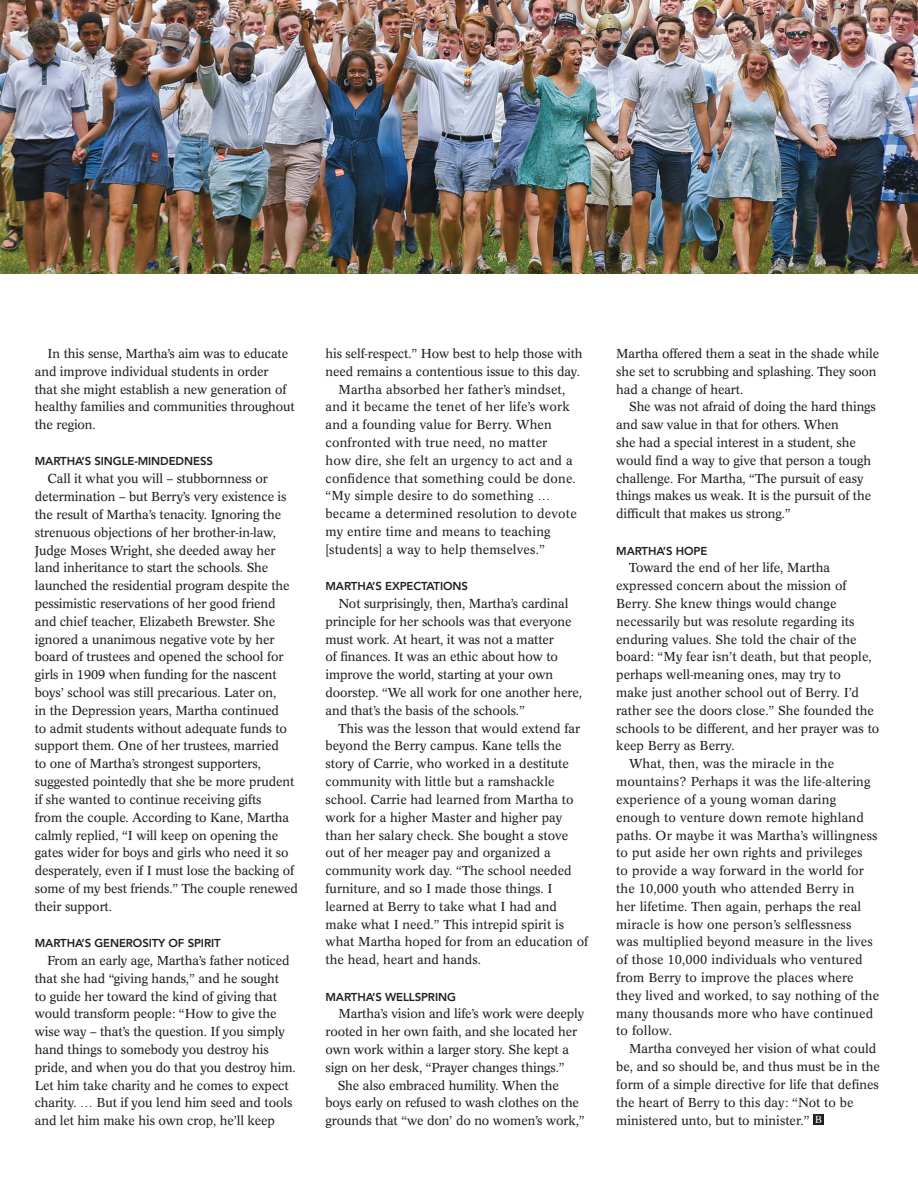
<style>
.page{position:relative;width:918px;height:1188px;background:#fff}
.page>*{position:absolute;margin:0;border:0;box-sizing:border-box;transform-origin:0 0}
.t1{font:12.9px/17.9px "Concorde BQ";letter-spacing:-.01em;color:#231f20}
.t2{font:12.9px/17.9px "Concorde BQ";letter-spacing:.01em;color:#231f20}
.t3{font:800 11.4px "Avenir LT Std";letter-spacing:-.01em;color:#231f20}
.t4{font:10.65px "Times";color:#fff}
</style>
<div class="page">
<img style="left:0;top:0;width:918px;height:273px">
<div style="left:813px;top:1114px;width:11px;height:11px;background:#231f20"></div>
<p class="t1" style="left:35px;top:345px;width:262px;text-indent:13px">In this sense, Martha’s aim was to educate and improve individual students in order<br>that she might establish a new generation of healthy families and communities throughout the region.</p>
<p class="t3" style="left:35px;top:455px;width:180px">MARTHA’S SINGLE-MINDEDNESS</p>
<p class="t1" style="left:35px;top:470px;width:265px;text-indent:13px">Call it what you will – stubbornness or determination – but Berry’s very existence is the result of Martha’s tenacity. Ignoring the strenuous objections of her brother-in-law, Judge Moses Wright, she deeded away her land inheritance to start the schools. She launched the residential program despite the pessimistic reservations of her good friend and chief teacher, Elizabeth Brewster. She ignored a unanimous negative vote by her board of trustees and opened the school for girls in 1909 when funding for the nascent boys’ school was still precarious. Later on,<br>in the Depression years, Martha continued<br>to admit students without adequate funds to support them. One of her trustees, married<br>to one of Martha’s strongest supporters, suggested pointedly that she be more prudent if she wanted to continue receiving gifts<br>from the couple. According to Kane, Martha calmly replied, “I will keep on opening the gates wider for boys and girls who need it so desperately, even if I must lose the backing of some of my best friends.” The couple renewed their support.</p>
<p class="t3" style="left:35px;top:936px;width:187px">MARTHA’S GENEROSITY OF SPIRIT</p>
<p class="t1" style="left:35px;top:952px;width:262px;text-indent:12px">From an early age, Martha’s father noticed that she had “giving hands,” and he sought<br>to guide her toward the kind of giving that would transform people: “How to give the wise way – that’s the question. If you simply hand things to somebody you destroy his pride, and when you do that you destroy him.<br>Let him take charity and he comes to expect charity. … But if you lend him seed and tools and let him make his own crop, he’ll keep</p>
<p class="t1" style="left:326px;top:345px;width:259px">his self-respect.” How best to help those with need remains a contentious issue to this day.</p>
<p class="t2" style="left:326px;top:380px;width:253px;text-indent:13px">Martha absorbed her father’s mindset, and it became the tenet of her life’s work and a founding value for Berry. When confronted with true need, no matter<br>how dire, she felt an urgency to act and a confidence that something could be done. “My simple desire to do something … became a determined resolution to devote my entire time and means to teaching [students] a way to help themselves.”</p>
<p class="t3" style="left:326px;top:579px;width:144px">MARTHA’S EXPECTATIONS</p>
<p class="t1" style="left:326px;top:595px;width:258px;text-indent:13px">Not surprisingly, then, Martha’s cardinal principle for her schools was that everyone must work. At heart, it was not a matter<br>of finances. It was an ethic about how to improve the world, starting at your own doorstep. “We all work for one another here, and that’s the basis of the schools.”</p>
<p class="t1" style="left:326px;top:719px;width:264px;text-indent:13px">This was the lesson that would extend far beyond the Berry campus. Kane tells the story of Carrie, who worked in a destitute community with little but a ramshackle school. Carrie had learned from Martha to work for a higher Master and higher pay than her salary check. She bought a stove out of her meager pay and organized a community work day. “The school needed furniture, and so I made those things. I learned at Berry to take what I had and make what I need.” This intrepid spirit is what Martha hoped for from an education of the head, heart and hands.</p>
<p class="t3" style="left:326px;top:990px;width:132px">MARTHA’S WELLSPRING</p>
<p class="t1" style="left:326px;top:1005px;width:260px;text-indent:13px">Martha’s vision and life’s work were deeply rooted in her own faith, and she located her own work within a larger story. She kept a sign on her desk, “Prayer changes things.”</p>
<p class="t1" style="left:326px;top:1076px;width:261px;text-indent:12px">She also embraced humility. When the boys early on refused to wash clothes on the grounds that “we don’ do no women’s work,”</p>
<p class="t1" style="left:616px;top:345px;width:264px">Martha offered them a seat in the shade while she set to scrubbing and splashing. They soon had a change of heart.</p>
<p class="t1" style="left:616px;top:398px;width:261px;text-indent:13px">She was not afraid of doing the hard things and saw value in that for others. When<br>she had a special interest in a student, she would find a way to give that person a tough challenge. For Martha, “The pursuit of easy things makes us weak. It is the pursuit of the difficult that makes us strong.”</p>
<p class="t3" style="left:616px;top:544px;width:93px">MARTHA’S HOPE</p>
<p class="t1" style="left:616px;top:559px;width:265px;text-indent:13px">Toward the end of her life, Martha expressed concern about the mission of Berry. She knew things would change necessarily but was resolute regarding its enduring values. She told the chair of the board: “My fear isn’t death, but that people, perhaps well-meaning ones, may try to<br>make just another school out of Berry. I’d rather see the doors close.” She founded the schools to be different, and her prayer was to keep Berry as Berry.</p>
<p class="t2" style="left:616px;top:755px;width:265px;text-indent:13px">What, then, was the miracle in the mountains? Perhaps it was the life-altering experience of a young woman daring enough to venture down remote highland paths. Or maybe it was Martha’s willingness to put aside her own rights and privileges<br>to provide a way forward in the world for the 10,000 youth who attended Berry in<br>her lifetime. Then again, perhaps the real miracle is how one person’s selflessness<br>was multiplied beyond measure in the lives of those 10,000 individuals who ventured from Berry to improve the places where they lived and worked, to say nothing of the many thousands more who have continued to follow.</p>
<p class="t1" style="left:616px;top:1040px;width:265px;text-indent:13px">Martha conveyed her vision of what could be, and so should be, and thus must be in the form of a simple directive for life that defines the heart of Berry to this day: “Not to be ministered unto, but to minister.”</p>
<p class="t4" style="left:815px;top:1110px;width:9px">B</p>
</div>
